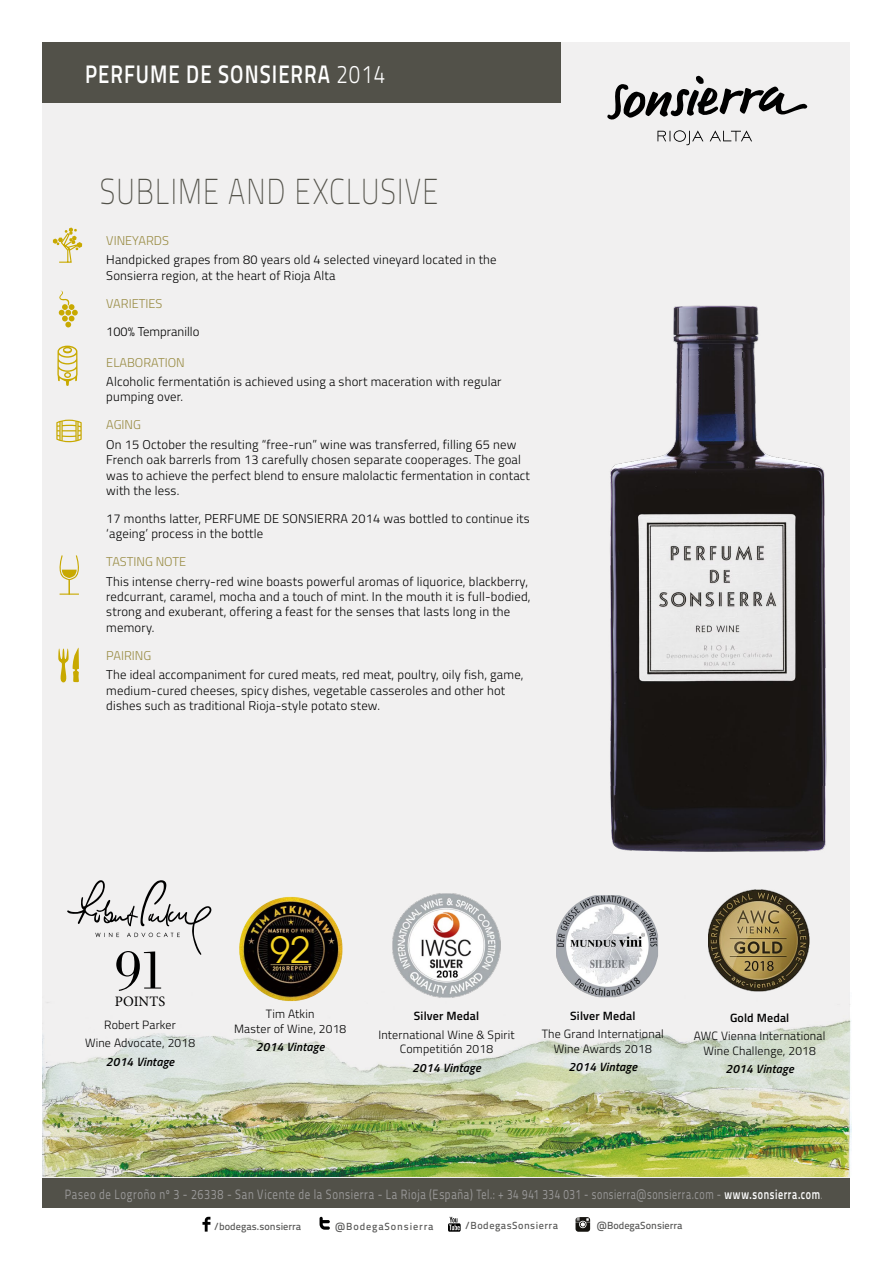
<style>
.page{position:relative;width:893px;height:1263px;background:#fff}
.page>*{position:absolute;margin:0;border:0;box-sizing:border-box;transform-origin:0 0}
.t1{font:300 54px "Bodoni BE";color:#000}
.t2{font:100 36px "Titillium";letter-spacing:.04em;color:#525149;scale:.8 1}
.t3{font:36px "Avant Garde LT";color:#f5d423}
.t4{font:600 25.5px "Titillium";letter-spacing:.05em;color:#fff;scale:.8 1}
.t5{font:14.4px "Minion Pro";color:#000}
.t6{font:13.5px "Titillium";letter-spacing:.06em;color:#9b9a9a;scale:.8 1}
.t7{font:300 12.75px/15.3px "Titillium";letter-spacing:.015em;color:#000}
.t8{font:300 12.75px "Titillium";color:#988a41}
.t9{font:300 12px/14.4px "Titillium";letter-spacing:.015em;color:#000;text-align:center}
.t10{font:italic 600 12px "Titillium";letter-spacing:.015em;color:#000}
.t11{font:600 12px "Titillium";letter-spacing:.015em;color:#000}
.t12{font:10.2px "Titillium Text 14 L 600 wt";color:#575756}
.t13{font:10.2px "Titillium Text 14 L 600 wt";letter-spacing:.045em;color:#575756}
.t14{font:10.2px "Titillium Text 14 L 600 wt";letter-spacing:.085em;color:#575756}
.s1{font-weight:300}
.s2{font-weight:600;color:#fff}
.s3{font-weight:600;font-size:9px}
</style>
<div class="page">
<div style="left:43px;top:43px;width:807px;height:1135px;background:#f1f0f0"></div>
<div style="left:43px;top:1178px;width:807px;height:30px;background:#525149"></div>
<img style="left:43px;top:908px;width:808px;height:269px">
<svg style="left:202px;top:1217px;width:8px;height:14px"></svg>
<svg style="left:320px;top:1217px;width:10px;height:13px"></svg>
<svg style="left:448px;top:1217px;width:13px;height:15px"></svg>
<svg style="left:575px;top:1217px;width:15px;height:15px"></svg>
<svg style="left:615px;top:76px;width:164px;height:15px"></svg>
<div style="left:43px;top:43px;width:518px;height:60px;background:#525149"></div>
<img style="left:607px;top:91px;width:220px;height:761px">
<svg style="left:58px;top:290px;width:20px;height:37px"></svg>
<svg style="left:59px;top:555px;width:20px;height:40px"></svg>
<svg style="left:58px;top:647px;width:21px;height:35px"></svg>
<img style="left:236px;top:896px;width:108px;height:108px">
<svg style="left:67px;top:880px;width:144px;height:75px"></svg>
<img style="left:391px;top:893px;width:111px;height:106px">
<svg style="left:56px;top:420px;width:26px;height:22px"></svg>
<svg style="left:57px;top:346px;width:21px;height:40px"></svg>
<svg style="left:53px;top:227px;width:29px;height:36px"></svg>
<img style="left:556px;top:895px;width:102px;height:102px">
<img style="left:709px;top:889px;width:101px;height:102px">
<svg style="left:622px;top:977px;width:19px;height:15px"></svg>
<h3 class="t4" style="left:85px;top:55px;width:377px">PERFUME DE SONSIERRA <span class="s1">2014</span></h3>
<h2 class="t2" style="left:100px;top:165px;width:425px">SUBLIME AND EXCLUSIVE</h2>
<p class="t8" style="left:106px;top:231px;width:64px">VINEYARDS</p>
<p class="t7" style="left:106px;top:252px;width:392px">Handpicked grapes from 80 years old 4 selected vineyard located in the<br>Sonsierra region, at the heart of Rioja Alta</p>
<p class="t8" style="left:106px;top:294px;width:58px">VARIETIES</p>
<p class="t7" style="left:106px;top:323px;width:95px">100% Tempranillo</p>
<p class="t8" style="left:106px;top:353px;width:80px">ELABORATION</p>
<p class="t7" style="left:106px;top:373px;width:397px">Alcoholic fermentatión is achieved using a short maceration with regular pumping over.</p>
<p class="t8" style="left:106px;top:416px;width:36px">AGING</p>
<p class="t7" style="left:106px;top:436px;width:425px">On 15 October the resulting “free-run” wine was transferred, filling 65 new French oak barrerls from 13 carefully chosen separate cooperages. The goal was to achieve the perfect blend to ensure malolactic fermentation in contact with the less.</p>
<p class="t7" style="left:106px;top:510px;width:425px">17 months latter, PERFUME DE SONSIERRA 2014 was bottled to continue its ‘ageing’ process in the bottle</p>
<p class="t8" style="left:106px;top:552px;width:81px">TASTING NOTE</p>
<p class="t7" style="left:106px;top:573px;width:426px">This intense cherry-red wine boasts powerful aromas of liquorice, blackberry, redcurrant, caramel, mocha and a touch of mint. In the mouth it is full-bodied, strong and exuberant, offering a feast for the senses that lasts long in the memory.</p>
<p class="t8" style="left:106px;top:646px;width:46px">PAIRING</p>
<p class="t7" style="left:106px;top:667px;width:419px">The ideal accompaniment for cured meats, red meat, poultry, oily fish, game, medium-cured cheeses, spicy dishes, vegetable casseroles and other hot dishes such as traditional Rioja-style potato stew.</p>
<h1 class="t1" style="left:114px;top:939px;width:54px">91</h1>
<p class="t5" style="left:115px;top:991px;width:52px">POINTS</p>
<p class="t9" style="left:85px;top:1015px;width:112px;line-height:18.6px">Robert Parker<br>Wine Advocate, 2018</p>
<p class="t10" style="left:106px;top:1053px;width:70px">2014 Vintage</p>
<h2 class="t3" style="left:270px;top:928px;width:41px">92</h2>
<p class="t9" style="left:234px;top:1006px;width:114px">Tim Atkin<br>Master of Wine, 2018</p>
<p class="t10" style="left:256px;top:1038px;width:70px">2014 Vintage</p>
<p class="t11" style="left:414px;top:1007px;width:67px">Silver Medal</p>
<p class="t9" style="left:378px;top:1027px;width:138px">International Wine &amp; Spirit<br>Competitión 2018</p>
<p class="t10" style="left:412px;top:1059px;width:70px">2014 Vintage</p>
<p class="t11" style="left:570px;top:1006px;width:67px">Silver Medal</p>
<p class="t9" style="left:542px;top:1026px;width:124px">The Grand International<br>Wine Awards 2018</p>
<p class="t10" style="left:569px;top:1058px;width:70px">2014 Vintage</p>
<p class="t11" style="left:730px;top:1008px;width:61px">Gold Medal</p>
<p class="t9" style="left:694px;top:1028px;width:133px">AWC Vienna International<br>Wine Challenge, 2018</p>
<p class="t10" style="left:725px;top:1060px;width:70px">2014 Vintage</p>
<p class="t6" style="left:65px;top:1184px;width:949px">Paseo de Logroño nº 3 - 26338 - San Vicente de la Sonsierra - La Rioja (España) Tel.: + 34 941 334 031 - sonsierra@sonsierra.com - <span class="s2">www.sonsierra.com</span><span class="s3">.</span></p>
<p class="t12" style="left:214px;top:1220px;width:89px">/bodegas.sonsierra</p>
<p class="t14" style="left:335px;top:1220px;width:100px">@BodegaSonsierra</p>
<p class="t13" style="left:465px;top:1219px;width:95px">/BodegasSonsierra</p>
<p class="t12" style="left:597px;top:1219px;width:87px">@BodegaSonsierra</p>
</div>
